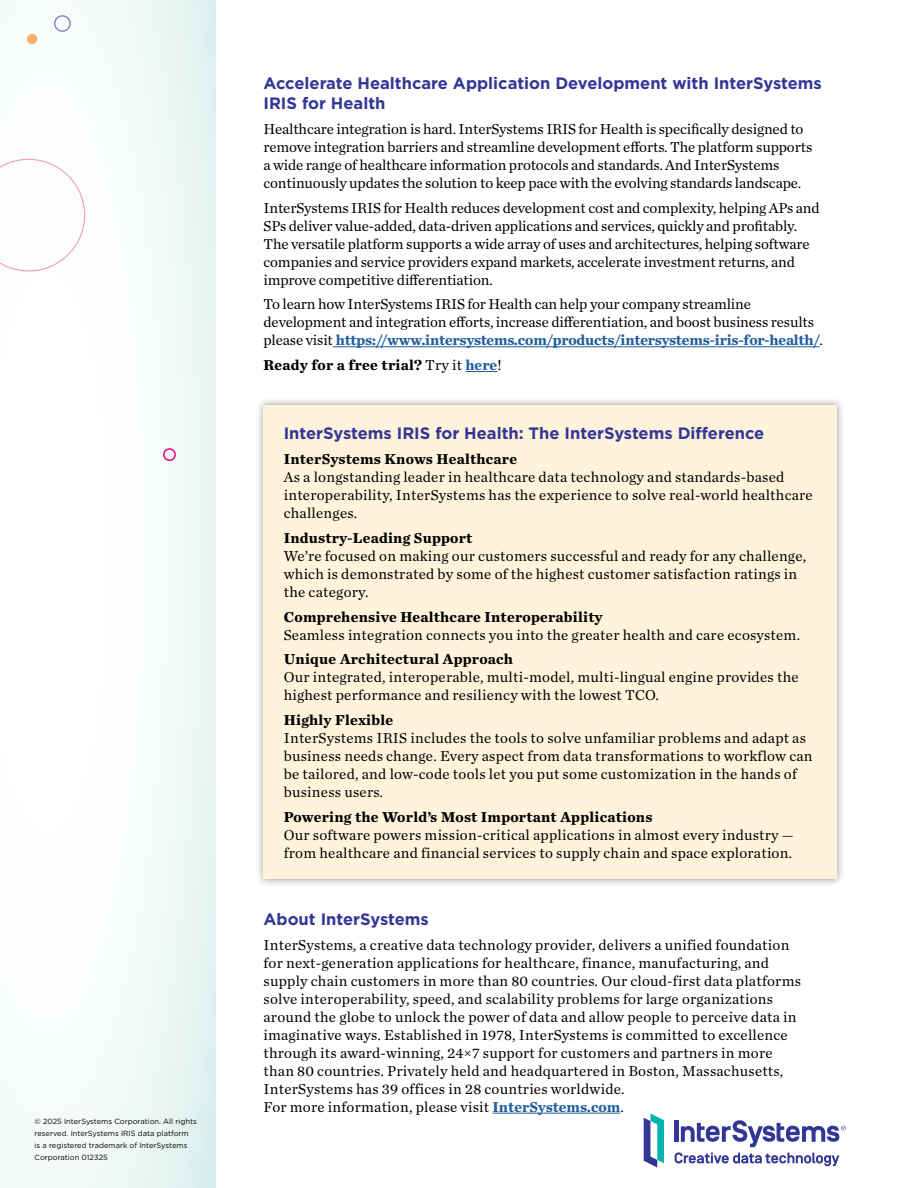
<style>
.page{position:relative;width:918px;height:1188px;background:#fff}
.page>*{position:absolute;margin:0;border:0;box-sizing:border-box;transform-origin:0 0}
.t1{font:700 16.5px/19.8px "Gotham";color:#323795}
.t2{font:15px/18px "Chronicle Text G1";letter-spacing:.015em;color:#000}
.t3{font:15px/18px "Chronicle Text G1";letter-spacing:-.01em;color:#000}
.t4{font:700 15px "Chronicle Text G2";letter-spacing:.015em;color:#000}
.t5{font:700 15px/24.8px "Chronicle Text G2";letter-spacing:-.015em;color:#215e9e}
.t6{font:7.5px/12px "Gotham";color:#000}
.s1{font-family:"Chronicle Text G1";font-weight:400;color:#000}
.s2{color:#000}
.s3{font-family:"Chronicle Text G2";font-weight:700;color:#215e9e}
</style>
<div class="page">
<div style="left:255px;top:397px;width:590px;height:491px;background:#000;opacity:.4"></div>
<div style="left:264px;top:405px;width:573px;height:474px;background:#fff4db"></div>
<div style="left:0;top:0;width:216px;height:1188px;background:linear-gradient(to right,#fff,#ebf6f4)"></div>
<svg style="left:0;top:159px;width:85px;height:113px"></svg>
<div style="left:54px;top:15px;width:17px;height:17px;border:2px solid #8c87c1;border-radius:50%"></div>
<div style="left:28px;top:35px;width:9px;height:9px;background:#faae69;border-radius:50%"></div>
<div style="left:27px;top:34px;width:10px;height:10px;border:1px solid #faae69;border-radius:50%"></div>
<div style="left:163px;top:448px;width:13px;height:13px;border:2px solid #ec008c;border-radius:50%"></div>
<svg style="left:644px;top:1113px;width:20px;height:55px"></svg>
<svg style="left:675px;top:1120px;width:171px;height:46px"></svg>
<hr style="left:333px;top:346px;width:487px;height:1px;background:#215e9e">
<hr style="left:465px;top:371px;width:32px;height:1px;background:#215e9e">
<hr style="left:493px;top:1113px;width:127px;height:1px;background:#215e9e">
<p class="t6" style="left:35px;top:1116px;width:164px">© 2025 InterSystems Corporation. All rights reserved. InterSystems IRIS data platform<br>is a registered trademark of InterSystems Corporation 012325</p>
<p class="t1" style="left:264px;top:73px;width:560px">Accelerate Healthcare Application Development with InterSystems<br>IRIS for Health</p>
<p class="t3" style="left:264px;top:119px;width:550px">Healthcare integration is hard. InterSystems IRIS for Health is specifically designed to remove integration barriers and streamline development efforts. The platform supports a wide range of healthcare information protocols and standards. And InterSystems continuously updates the solution to keep pace with the evolving standards landscape.</p>
<p class="t3" style="left:264px;top:198px;width:558px">InterSystems IRIS for Health reduces development cost and complexity, helping APs and SPs deliver value-added, data-driven applications and services, quickly and profitably.<br>The versatile platform supports a wide array of uses and architectures, helping software companies and service providers expand markets, accelerate investment returns, and improve competitive differentiation.</p>
<p class="t3" style="left:264px;top:294px;width:552px">To learn how InterSystems IRIS for Health can help your company streamline development and integration efforts, increase differentiation, and boost business results</p>
<p class="t5" style="left:264px;top:327px;width:561px"><span class="s1">please visit</span> https://www.intersystems.com/products/intersystems-iris-for-health/<span class="s1">.<br></span><span class="s2">Ready for a free trial?</span> <span class="s1">Try it</span> here<span class="s1">!</span></p>
<p class="t1" style="left:284px;top:423px;width:482px">InterSystems IRIS for Health: The InterSystems Difference</p>
<p class="t4" style="left:284px;top:447px;width:235px">InterSystems Knows Healthcare</p>
<p class="t2" style="left:284px;top:467px;width:531px">As a longstanding leader in healthcare data technology and standards-based interoperability, InterSystems has the experience to solve real-world healthcare challenges.</p>
<p class="t4" style="left:284px;top:526px;width:190px">Industry-Leading Support</p>
<p class="t2" style="left:284px;top:546px;width:524px">We’re focused on making our customers successful and ready for any challenge, which is demonstrated by some of the highest customer satisfaction ratings in the category.</p>
<p class="t4" style="left:284px;top:604px;width:320px">Comprehensive Healthcare Interoperability</p>
<p class="t2" style="left:284px;top:625px;width:518px">Seamless integration connects you into the greater health and care ecosystem.</p>
<p class="t4" style="left:284px;top:647px;width:231px">Unique Architectural Approach</p>
<p class="t2" style="left:284px;top:667px;width:516px">Our integrated, interoperable, multi-model, multi-lingual engine provides the highest performance and resiliency with the lowest TCO.</p>
<p class="t4" style="left:284px;top:708px;width:111px">Highly Flexible</p>
<p class="t2" style="left:284px;top:728px;width:530px">InterSystems IRIS includes the tools to solve unfamiliar problems and adapt as business needs change. Every aspect from data transformations to workflow can be tailored, and low-code tools let you put some customization in the hands of business users.</p>
<p class="t4" style="left:284px;top:805px;width:370px">Powering the World’s Most Important Applications</p>
<p class="t2" style="left:284px;top:825px;width:512px">Our software powers mission-critical applications in almost every industry — from healthcare and financial services to supply chain and space exploration.</p>
<p class="t1" style="left:264px;top:909px;width:167px">About InterSystems</p>
<p class="t2" style="left:264px;top:935px;width:539px">InterSystems, a creative data technology provider, delivers a unified foundation for next-generation applications for healthcare, finance, manufacturing, and supply chain customers in more than 80 countries. Our cloud-first data platforms solve interoperability, speed, and scalability problems for large organizations around the globe to unlock the power of data and allow people to perceive data in imaginative ways. Established in 1978, InterSystems is committed to excellence through its award-winning, 24×7 support for customers and partners in more than 80 countries. Privately held and headquartered in Boston, Massachusetts, InterSystems has 39 offices in 28 countries worldwide.<br>For more information, please visit <span class="s3">InterSystems.com</span>.</p>
</div>
